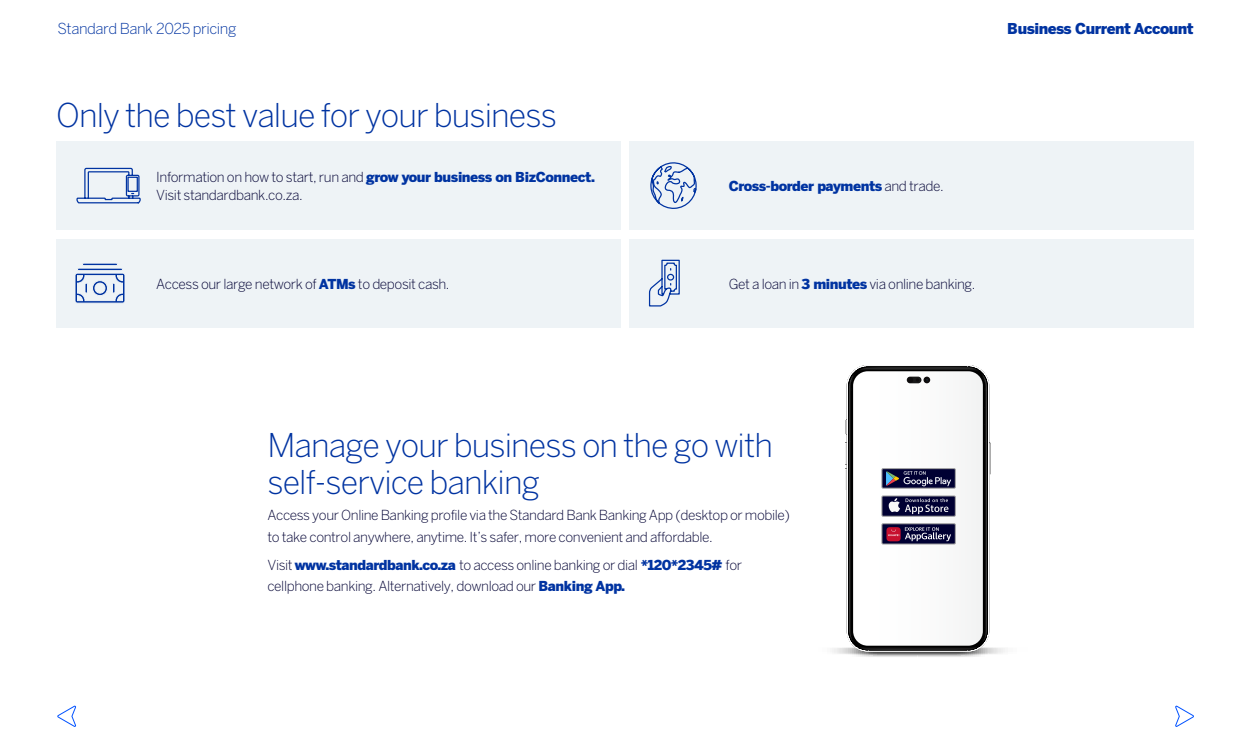
<style>
.page{position:relative;width:1250px;height:750px;background:#fff}
.page>*{position:absolute;margin:0;border:0;box-sizing:border-box;transform-origin:0 0}
.t1{font:300 32.5px/37.5px "Benton Sans";letter-spacing:-.03em;color:#0033a1}
.t2{font:300 15px "Benton Sans";letter-spacing:-.03em;color:#0033a1}
.t3{font:900 15px "Benton Sans";letter-spacing:-.03em;color:#0033a1}
.t4{font:300 13.75px/21.2px "Benton Sans";letter-spacing:-.03em;color:#003}
.t5{font:900 13.75px "Benton Sans";letter-spacing:-.03em;color:#0033a1}
.s1{font-weight:900;color:#0033a1}
.s2{font-weight:300;color:#003}
</style>
<div class="page">
<svg style="left:1175px;top:705px;width:19px;height:22px"></svg>
<svg style="left:57px;top:705px;width:19px;height:22px"></svg>
<div style="left:56px;top:141px;width:565px;height:89px;background:#eef3f6"></div>
<div style="left:56px;top:239px;width:565px;height:89px;background:#eef3f6"></div>
<div style="left:629px;top:141px;width:565px;height:89px;background:#eef3f6"></div>
<div style="left:629px;top:239px;width:565px;height:89px;background:#eef3f6"></div>
<svg style="left:76px;top:167px;width:65px;height:37px"></svg>
<div style="left:82px;top:263px;width:36px;height:3px;border:1px solid #eef3f6"></div>
<div style="left:77px;top:268px;width:46px;height:3px;border:1px solid #eef3f6"></div>
<svg style="left:75px;top:273px;width:50px;height:31px"></svg>
<svg style="left:832px;top:647px;width:173px;height:10px"></svg>
<svg style="left:845px;top:367px;width:146px;height:283px"></svg>
<svg style="left:650px;top:162px;width:47px;height:47px"></svg>
<svg style="left:648px;top:259px;width:32px;height:48px"></svg>
<p class="t2" style="left:57px;top:20px;width:180px">Standard Bank 2025 pricing</p>
<p class="t3" style="left:1007px;top:19px;width:188px">Business Current Account</p>
<h1 class="t1" style="left:56px;top:96px;width:502px">Only the best value for your business</h1>
<p class="t4" style="left:156px;top:167px;width:440px;line-height:18.8px">Information on how to start, run and <span class="s1">grow your business on BizConnect.<br></span>Visit standardbank.co.za.</p>
<p class="t4" style="left:156px;top:273px;width:295px">Access our large network of <span class="s1">ATMs</span> to deposit cash.</p>
<p class="t5" style="left:729px;top:177px;width:217px">Cross-border payments <span class="s2">and trade.</span></p>
<p class="t4" style="left:729px;top:273px;width:248px">Get a loan in <span class="s1">3 minutes</span> via online banking.</p>
<h1 class="t1" style="left:268px;top:426px;width:507px">Manage your business on the go with self-service banking</h1>
<p class="t4" style="left:268px;top:505px;width:524px">Access your Online Banking profile via the Standard Bank Banking App (desktop or mobile) to take control anywhere, anytime. It’s safer, more convenient and affordable.</p>
<p class="t4" style="left:268px;top:554px;width:476px">Visit <span class="s1">www.standardbank.co.za</span> to access online banking or dial <span class="s1">*120*2345#</span> for cellphone banking. Alternatively, download our <span class="s1">Banking App.</span></p>
</div>
